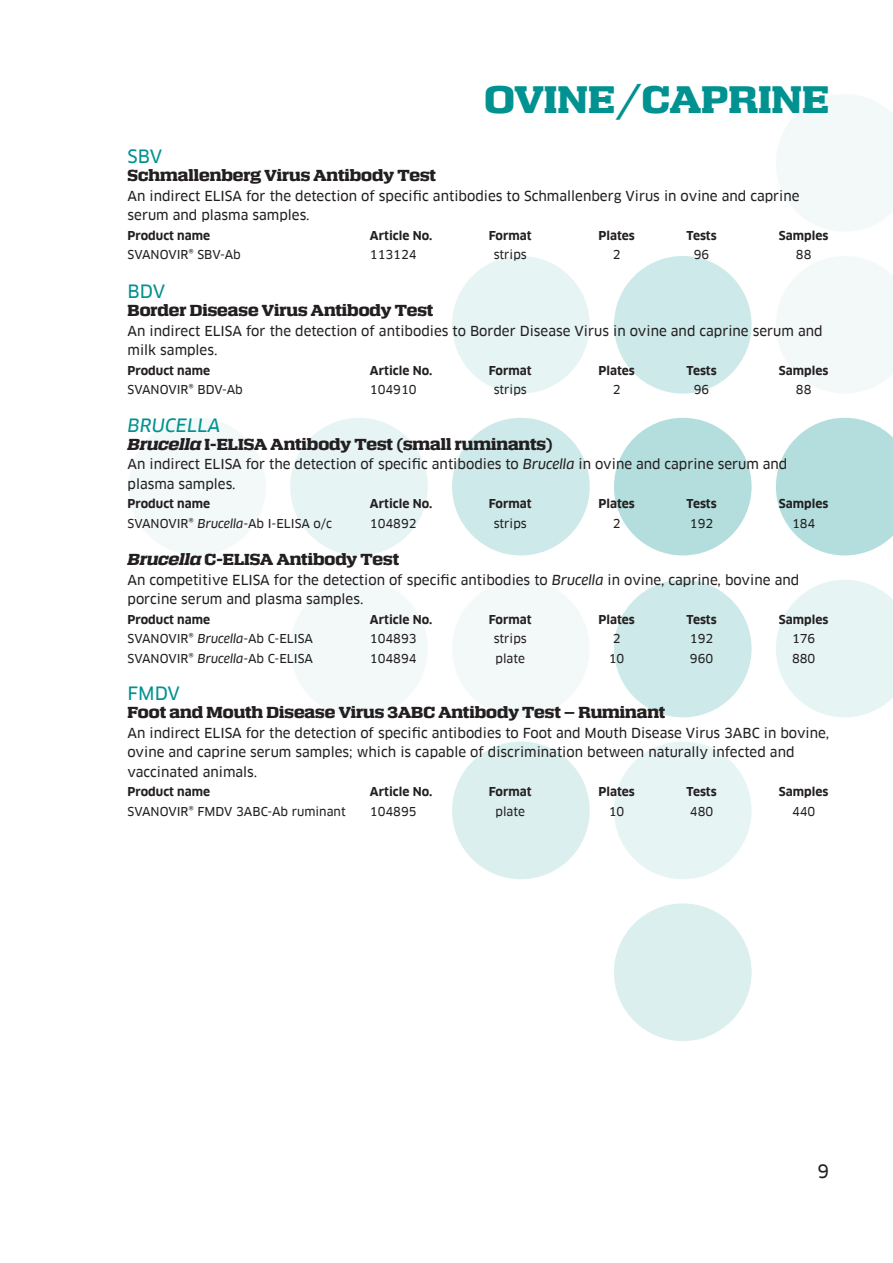
<style>
.page{position:relative;width:893px;height:1263px;background:#fff}
.page>*{position:absolute;margin:0;border:0;box-sizing:border-box;transform-origin:0 0}
.t1{font:700 36px "Calypso E";color:#009290}
.t2{font:18px "Clan Offc News";color:#009290}
.t3{font:italic 18px "Clan Offc News";color:#009290}
.t4{font:18px "Clan Offc News";color:#231f20}
.t5{font:700 15px "Calypso E";color:#231f20}
.t6{font:13.5px/19.5px "Clan Offc News";color:#231f20}
.t7{font:12px "Clan Offc News";color:#231f20}
.t8{font:700 12px "Clan Offc";color:#231f20}
.s1{font-style:italic}
</style>
<div class="page">
<svg style="left:776px;top:580px;width:117px;height:137px"></svg>
<div style="left:612px;top:416px;width:141px;height:141px;background:#b3dedd;border:2px solid #fff;border-radius:50%"></div>
<div style="left:612px;top:254px;width:141px;height:141px;background:#cde9e9;border:2px solid #fff;border-radius:50%"></div>
<div style="left:451px;top:254px;width:140px;height:141px;background:#e7f4f4;border:2px solid #fff;border-radius:50%"></div>
<div style="left:451px;top:416px;width:140px;height:141px;background:#cde9e9;border:2px solid #fff;border-radius:50%"></div>
<div style="left:289px;top:416px;width:140px;height:141px;background:#e7f4f4;border:2px solid #fff;border-radius:50%"></div>
<div style="left:612px;top:578px;width:141px;height:141px;background:#cde9e9;border:2px solid #fff;border-radius:50%"></div>
<div style="left:612px;top:740px;width:141px;height:141px;background:#e7f4f4;border:2px solid #fff;border-radius:50%"></div>
<svg style="left:776px;top:417px;width:117px;height:139px"></svg>
<svg style="left:776px;top:256px;width:117px;height:137px"></svg>
<div style="left:613px;top:903px;width:139px;height:139px;background:#daefee;border-radius:50%"></div>
<div style="left:451px;top:741px;width:139px;height:139px;background:#daefee;border-radius:50%"></div>
<div style="left:289px;top:578px;width:140px;height:141px;background:#f3f9f9;border:2px solid #fff;border-radius:50%"></div>
<div style="left:451px;top:578px;width:140px;height:141px;background:#f3f9f9;border:2px solid #fff;border-radius:50%"></div>
<div style="left:127px;top:416px;width:140px;height:141px;background:#f3f9f9;border:2px solid #fff;border-radius:50%"></div>
<svg style="left:776px;top:94px;width:117px;height:137px"></svg>
<h1 class="t1" style="left:485px;top:70px;width:346px">OVINE/CAPRINE</h1>
<h2 class="t2" style="left:128px;top:146px;width:36px">SBV</h2>
<p class="t5" style="left:128px;top:163px;width:310px">Schmallenberg Virus Antibody Test</p>
<p class="t6" style="left:128px;top:186px;width:673px">An indirect ELISA for the detection of specific antibodies to Schmallenberg Virus in ovine and caprine serum and plasma samples.</p>
<p class="t8" style="left:128px;top:228px;width:84px">Product name</p>
<p class="t8" style="left:370px;top:228px;width:64px">Article No.</p>
<p class="t8" style="left:489px;top:228px;width:44px">Format</p>
<p class="t8" style="left:598px;top:228px;width:38px">Plates</p>
<p class="t8" style="left:687px;top:228px;width:32px">Tests</p>
<p class="t8" style="left:779px;top:228px;width:51px">Samples</p>
<p class="t7" style="left:128px;top:248px;width:115px">SVANOVIR® SBV-Ab</p>
<p class="t7" style="left:370px;top:248px;width:48px">113124</p>
<p class="t7" style="left:494px;top:248px;width:34px">strips</p>
<p class="t7" style="left:613px;top:248px;width:9px">2</p>
<p class="t7" style="left:694px;top:248px;width:17px">96</p>
<p class="t7" style="left:796px;top:248px;width:17px">88</p>
<h2 class="t2" style="left:128px;top:281px;width:39px">BDV</h2>
<p class="t5" style="left:128px;top:298px;width:307px">Border Disease Virus Antibody Test</p>
<p class="t6" style="left:128px;top:321px;width:697px">An indirect ELISA for the detection of antibodies to Border Disease Virus in ovine and caprine serum and milk samples.</p>
<p class="t8" style="left:128px;top:363px;width:84px">Product name</p>
<p class="t8" style="left:370px;top:363px;width:64px">Article No.</p>
<p class="t8" style="left:489px;top:363px;width:44px">Format</p>
<p class="t8" style="left:598px;top:363px;width:38px">Plates</p>
<p class="t8" style="left:687px;top:363px;width:32px">Tests</p>
<p class="t8" style="left:779px;top:363px;width:51px">Samples</p>
<p class="t7" style="left:128px;top:383px;width:117px">SVANOVIR® BDV-Ab</p>
<p class="t7" style="left:370px;top:383px;width:48px">104910</p>
<p class="t7" style="left:494px;top:383px;width:34px">strips</p>
<p class="t7" style="left:613px;top:383px;width:9px">2</p>
<p class="t7" style="left:694px;top:383px;width:17px">96</p>
<p class="t7" style="left:796px;top:383px;width:17px">88</p>
<h2 class="t3" style="left:128px;top:415px;width:95px">BRUCELLA</h2>
<p class="t5" style="left:128px;top:432px;width:427px"><span class="s1">Brucella</span> I-ELISA Antibody Test (small ruminants)</p>
<p class="t6" style="left:128px;top:454px;width:661px">An indirect ELISA for the detection of specific antibodies to <span class="s1">Brucella</span> in ovine and caprine serum and plasma samples.</p>
<p class="t8" style="left:128px;top:497px;width:84px">Product name</p>
<p class="t8" style="left:370px;top:497px;width:64px">Article No.</p>
<p class="t8" style="left:489px;top:497px;width:44px">Format</p>
<p class="t8" style="left:598px;top:497px;width:38px">Plates</p>
<p class="t8" style="left:687px;top:497px;width:32px">Tests</p>
<p class="t8" style="left:779px;top:497px;width:51px">Samples</p>
<p class="t7" style="left:128px;top:516px;width:206px">SVANOVIR® <span class="s1">Brucella</span>-Ab I-ELISA o/c</p>
<p class="t7" style="left:370px;top:516px;width:48px">104892</p>
<p class="t7" style="left:494px;top:516px;width:34px">strips</p>
<p class="t7" style="left:613px;top:516px;width:9px">2</p>
<p class="t7" style="left:690px;top:516px;width:25px">192</p>
<p class="t7" style="left:792px;top:516px;width:25px">184</p>
<p class="t5" style="left:128px;top:547px;width:273px"><span class="s1">Brucella</span> C-ELISA Antibody Test</p>
<p class="t6" style="left:128px;top:570px;width:673px">An competitive ELISA for the detection of specific antibodies to <span class="s1">Brucella</span> in ovine, caprine, bovine and porcine serum and plasma samples.</p>
<p class="t8" style="left:128px;top:612px;width:84px">Product name</p>
<p class="t8" style="left:370px;top:612px;width:64px">Article No.</p>
<p class="t8" style="left:489px;top:612px;width:44px">Format</p>
<p class="t8" style="left:598px;top:612px;width:38px">Plates</p>
<p class="t8" style="left:687px;top:612px;width:32px">Tests</p>
<p class="t8" style="left:779px;top:612px;width:51px">Samples</p>
<p class="t7" style="left:128px;top:632px;width:187px">SVANOVIR® <span class="s1">Brucella</span>-Ab C-ELISA</p>
<p class="t7" style="left:370px;top:632px;width:48px">104893</p>
<p class="t7" style="left:494px;top:632px;width:34px">strips</p>
<p class="t7" style="left:613px;top:632px;width:9px">2</p>
<p class="t7" style="left:690px;top:632px;width:25px">192</p>
<p class="t7" style="left:792px;top:632px;width:25px">176</p>
<p class="t7" style="left:128px;top:651px;width:187px">SVANOVIR® <span class="s1">Brucella</span>-Ab C-ELISA</p>
<p class="t7" style="left:370px;top:651px;width:48px">104894</p>
<p class="t7" style="left:495px;top:651px;width:31px">plate</p>
<p class="t7" style="left:609px;top:651px;width:17px">10</p>
<p class="t7" style="left:690px;top:651px;width:25px">960</p>
<p class="t7" style="left:792px;top:651px;width:25px">880</p>
<h2 class="t2" style="left:128px;top:683px;width:54px">FMDV</h2>
<p class="t5" style="left:128px;top:700px;width:539px">Foot and Mouth Disease Virus 3ABC Antibody Test – Ruminant</p>
<p class="t6" style="left:128px;top:723px;width:703px">An indirect ELISA for the detection of specific antibodies to Foot and Mouth Disease Virus 3ABC in bovine, ovine and caprine serum samples; which is capable of discrimination between naturally infected and vaccinated animals.</p>
<p class="t8" style="left:128px;top:785px;width:84px">Product name</p>
<p class="t8" style="left:370px;top:785px;width:64px">Article No.</p>
<p class="t8" style="left:489px;top:785px;width:44px">Format</p>
<p class="t8" style="left:598px;top:785px;width:38px">Plates</p>
<p class="t8" style="left:687px;top:785px;width:32px">Tests</p>
<p class="t8" style="left:779px;top:785px;width:51px">Samples</p>
<p class="t7" style="left:128px;top:804px;width:220px">SVANOVIR® FMDV 3ABC-Ab ruminant</p>
<p class="t7" style="left:370px;top:804px;width:48px">104895</p>
<p class="t7" style="left:495px;top:804px;width:31px">plate</p>
<p class="t7" style="left:609px;top:804px;width:17px">10</p>
<p class="t7" style="left:690px;top:804px;width:25px">480</p>
<p class="t7" style="left:792px;top:804px;width:25px">440</p>
<h2 class="t4" style="left:817px;top:1161px;width:13px">9</h2>
</div>
